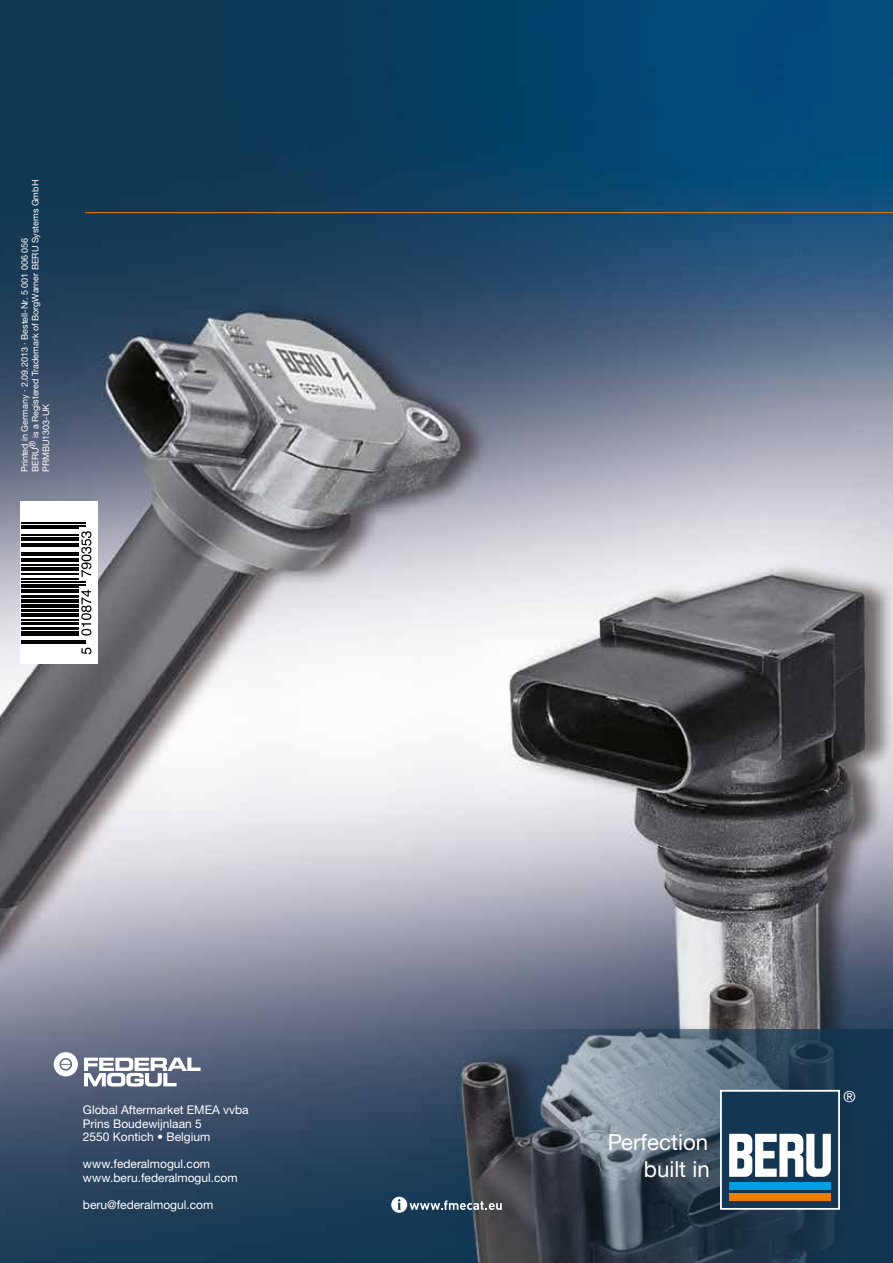
<style>
.page{position:relative;width:893px;height:1263px;background:#fff}
.page>*{position:absolute;margin:0;border:0;box-sizing:border-box;transform-origin:0 0}
.t1{font:22.2px/26.7px "Helvetica Neue LTW1 G";color:#fff;text-align:right}
.t2{font:15.3px "Helvetica Neue LTW1 G";color:#fff}
.t3{font:12px/13.5px "Helvetica Neue LTW1 G";color:#fff}
.t4{font:9px/10.8px "Helvetica Neue LTW1 G";color:#fff}
</style>
<div class="page">
<img style="left:0;top:0;width:893px;height:1029px">
<hr style="left:85px;top:212px;width:808px;height:1px;background:#ef7c00">
<svg style="left:0;top:1029px;width:893px;height:234px;background:#394d63"></svg>
<div style="left:720px;top:1090px;width:120px;height:120px;background:#133652;border:2px solid #fff"></div>
<div style="left:729px;top:1193px;width:102px;height:8px;background:#ef7c00"></div>
<svg style="left:729px;top:1134px;width:102px;height:43px"></svg>
<div style="left:729px;top:1182px;width:102px;height:8px;background:#009ee3"></div>
<svg style="left:391px;top:1197px;width:111px;height:16px"></svg>
<div style="left:21px;top:501px;width:77px;height:163px;background:#fff"></div>
<hr style="left:21px;top:643px;width:65px;height:1px;background:#000">
<hr style="left:21px;top:640px;width:65px;height:1px;background:#000">
<hr style="left:21px;top:634px;width:57px;height:2px;background:#000">
<hr style="left:21px;top:631px;width:57px;height:1px;background:#000">
<hr style="left:21px;top:627px;width:57px;height:3px;background:#000">
<hr style="left:21px;top:622px;width:57px;height:3px;background:#000">
<hr style="left:21px;top:620px;width:57px;height:1px;background:#000">
<hr style="left:21px;top:613px;width:57px;height:4px;background:#000">
<hr style="left:21px;top:609px;width:57px;height:3px;background:#000">
<hr style="left:21px;top:604px;width:57px;height:4px;background:#000">
<hr style="left:21px;top:599px;width:57px;height:4px;background:#000">
<hr style="left:21px;top:595px;width:57px;height:3px;background:#000">
<hr style="left:21px;top:589px;width:57px;height:4px;background:#000">
<hr style="left:21px;top:586px;width:57px;height:2px;background:#000">
<hr style="left:21px;top:584px;width:65px;height:1px;background:#000">
<hr style="left:21px;top:581px;width:65px;height:2px;background:#000">
<hr style="left:21px;top:579px;width:57px;height:1px;background:#000">
<hr style="left:21px;top:574px;width:57px;height:1px;background:#000">
<hr style="left:21px;top:567px;width:57px;height:4px;background:#000">
<hr style="left:21px;top:565px;width:57px;height:1px;background:#000">
<hr style="left:21px;top:558px;width:57px;height:4px;background:#000">
<hr style="left:21px;top:555px;width:57px;height:1px;background:#000">
<hr style="left:21px;top:552px;width:57px;height:1px;background:#000">
<hr style="left:21px;top:546px;width:57px;height:1px;background:#000">
<hr style="left:21px;top:543px;width:57px;height:1px;background:#000">
<hr style="left:21px;top:537px;width:57px;height:4px;background:#000">
<hr style="left:21px;top:534px;width:57px;height:1px;background:#000">
<hr style="left:21px;top:528px;width:57px;height:1px;background:#000">
<hr style="left:21px;top:525px;width:65px;height:1px;background:#000">
<hr style="left:21px;top:523px;width:65px;height:1px;background:#000">
<svg style="left:81px;top:648px;width:10px;height:6px"></svg>
<svg style="left:81px;top:590px;width:10px;height:46px"></svg>
<svg style="left:81px;top:531px;width:10px;height:46px"></svg>
<svg style="left:54px;top:1052px;width:24px;height:24px"></svg>
<svg style="left:84px;top:1057px;width:117px;height:29px"></svg>
<p class="t4" style="left:19px;top:472px;width:294px;rotate:-90deg">Printed in Germany · 2.09.2013 · Bestell-Nr. 5 001 006 056<br>BERU® is a Registered Trademark of BorgWarner BERU Systems GmbH<br>PRMBU1303-UK</p>
<p class="t3" style="left:83px;top:1103px;width:167px">Global Aftermarket EMEA vvba<br>Prins Boudewijnlaan 5<br>2550 Kontich • Belgium</p>
<p class="t3" style="left:83px;top:1157px;width:156px">www.federalmogul.com www.beru.federalmogul.com</p>
<p class="t3" style="left:83px;top:1198px;width:132px">beru@federalmogul.com</p>
<h1 class="t1" style="left:608px;top:1128px;width:103px">Perfection built in</h1>
<p class="t2" style="left:843px;top:1086px;width:14px">®</p>
</div>
